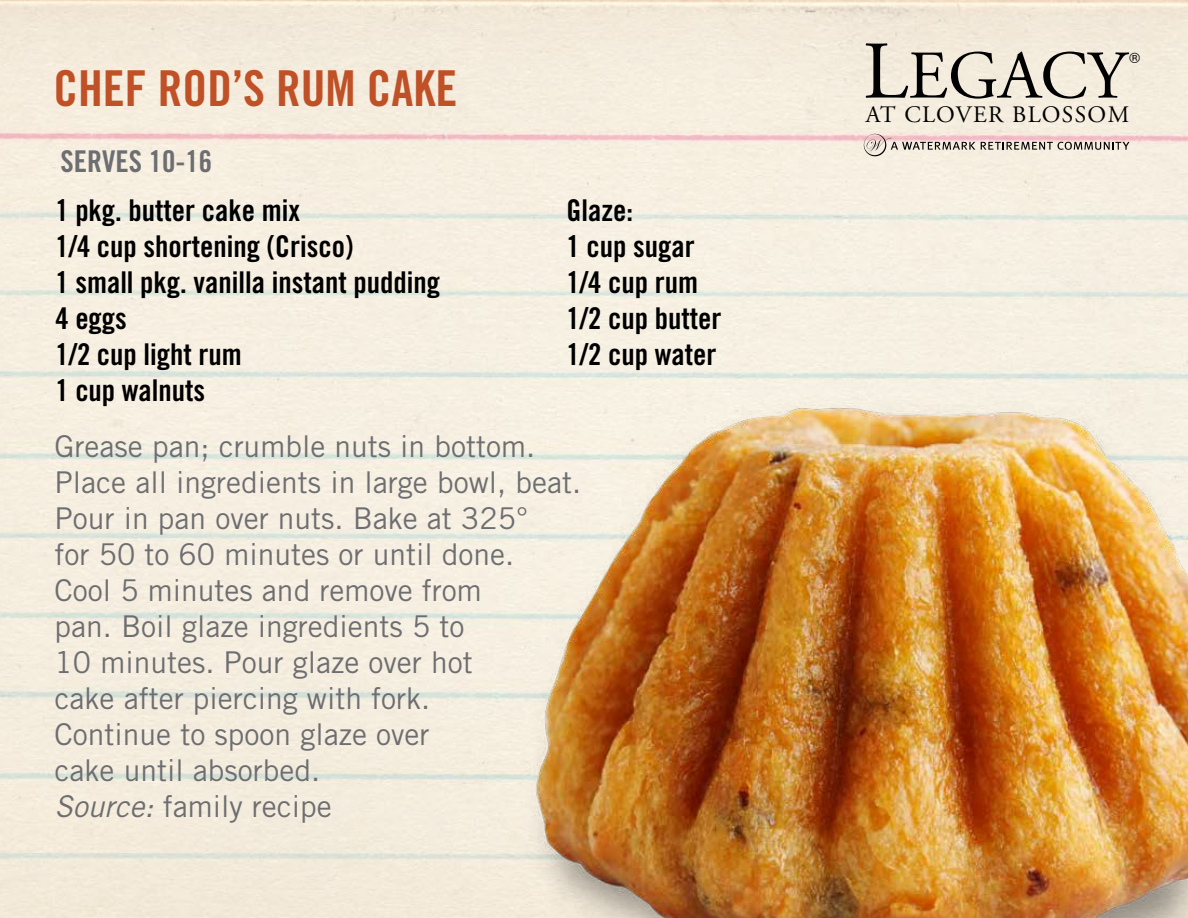
<style>
.page{position:relative;width:1188px;height:918px;background:#fff}
.page>*{position:absolute;margin:0;border:0;box-sizing:border-box;transform-origin:0 0}
.t1{font:68.1px "Adobe Garamond Pro";color:#000}
.t2{font:49.5px "Trade Gothic Bold Cond Twenty";color:#c05127}
.t3{font:30px/36px "Trade Gothic";color:#6d6e71}
.t4{font:30px/36px "Trade Gothic Bold Cond Twenty";color:#000}
.t5{font:30px "Trade Gothic Bold Cond Twenty";color:#6d6e71}
.t6{font:23.55px "Adobe Garamond Pro";letter-spacing:.06em;color:#000}
.t7{font:14.25px "Helvetica";color:#000}
.s1{font-style:italic}
.s2{font-size:81.6px}
</style>
<div class="page">
<svg style="left:981px;top:142px;width:148px;height:8px"></svg>
<svg style="left:864px;top:134px;width:111px;height:22px;background:#d5c3bd"></svg>
<img style="left:521px;top:397px;width:667px;height:521px">
<h2 class="t2" style="left:53px;top:58px;width:406px">CHEF ROD’S RUM CAKE</h2>
<p class="t5" style="left:61px;top:143px;width:153px">SERVES 10-16</p>
<p class="t4" style="left:55px;top:192px;width:386px">1 pkg. butter cake mix<br>1/4 cup shortening (Crisco)<br>1 small pkg. vanilla instant pudding<br>4 eggs<br>1/2 cup light rum<br>1 cup walnuts</p>
<p class="t4" style="left:567px;top:192px;width:156px">Glaze:<br>1 cup sugar<br>1/4 cup rum<br>1/2 cup butter<br>1/2 cup water</p>
<p class="t3" style="left:55px;top:428px;width:528px">Grease pan; crumble nuts in bottom.<br>Place all ingredients in large bowl, beat.<br>Pour in pan over nuts. Bake at 325°<br>for 50 to 60 minutes or until done.<br>Cool 5 minutes and remove from<br>pan. Boil glaze ingredients 5 to<br>10 minutes. Pour glaze over hot<br>cake after piercing with fork.<br>Continue to spoon glaze over<br>cake until absorbed.<br><span class="s1">Source:</span> family recipe</p>
<h1 class="t1" style="left:863px;top:35px;width:265px"><span class="s2">L</span>EGACY</h1>
<p class="t7" style="left:1129px;top:47px;width:12px">®</p>
<p class="t6" style="left:866px;top:101px;width:265px">AT CLOVER BLOSSOM</p>
</div>
